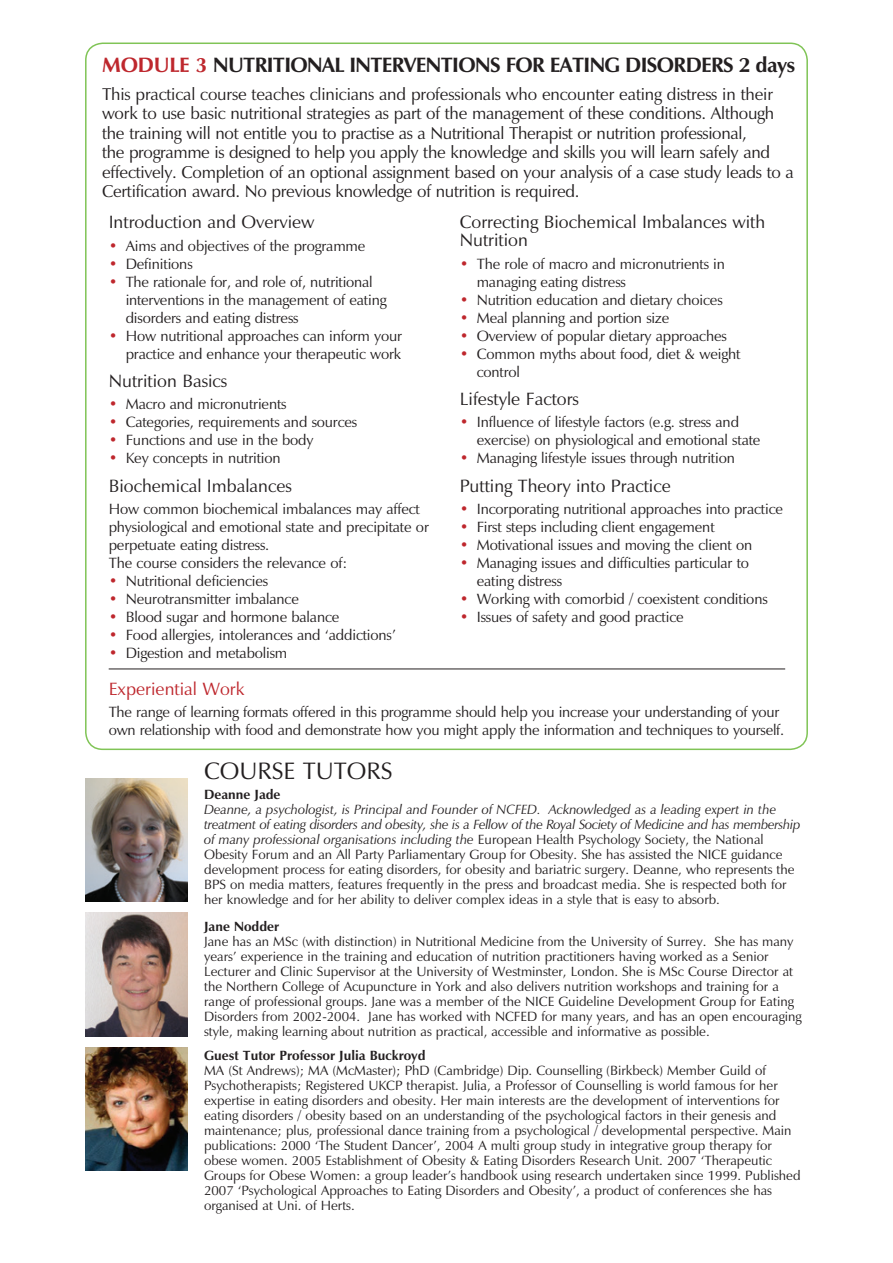
<style>
.page{position:relative;width:893px;height:1263px;background:#fff}
.page>*{position:absolute;margin:0;border:0;box-sizing:border-box;transform-origin:0 0}
.t1{font:24px "Zapf Humanist 601 BT";color:#231f20}
.t2{font:700 21px "Zapf Humanist 601 BT";letter-spacing:-.03em;color:#231f20}
.section_heading{font:18px/18px "Zapf Humanist 601 BT";color:#231f20}
.section_heading-2{font:18px "Zapf Humanist 601 BT";color:#be272d}
.t3{font:17.25px/19.5px "Zapf Humanist 601 BT";letter-spacing:-.015em;color:#231f20}
.t4{font:15px/18px "Zapf Humanist 601 BT";letter-spacing:-.01em;color:#231f20}
.t5{font:13.5px/15px "Zapf Humanist 601 BT";color:#231f20}
.t6{font:700 13.5px "Zapf Humanist 601 BT";color:#231f20}
.s1{color:#be272d}
.s2{font-style:italic}
</style>
<div class="page">
<img style="left:85px;top:778px;width:102px;height:124px">
<img style="left:85px;top:913px;width:102px;height:123px">
<hr style="left:109px;top:669px;width:676px;height:1px;background:#231f20">
<img style="left:85px;top:1047px;width:102px;height:124px">
<p class="t2" style="left:102px;top:51px;width:695px"><span class="s1">MODULE 3</span> NUTRITIONAL INTERVENTIONS FOR EATING DISORDERS 2 days</p>
<p class="t3" style="left:102px;top:84px;width:693px">This practical course teaches clinicians and professionals who encounter eating distress in their work to use basic nutritional strategies as part of the management of these conditions. Although the training will not entitle you to practise as a Nutritional Therapist or nutrition professional,<br>the programme is designed to help you apply the knowledge and skills you will learn safely and effectively. Completion of an optional assignment based on your analysis of a case study leads to a Certification award. No previous knowledge of nutrition is required.</p>
<p class="section_heading" style="left:109px;top:213px;width:207px">Introduction and Overview</p>
<p class="t4" style="left:109px;top:236px;width:258px"><span class="s1">•</span> Aims and objectives of the programme</p>
<p class="t4" style="left:109px;top:254px;width:85px"><span class="s1">•</span> Definitions</p>
<p class="t4" style="left:126px;top:272px;width:262px;text-indent:-17px"><span class="s1">•</span> The rationale for, and role of, nutritional interventions in the management of eating disorders and eating distress</p>
<p class="t4" style="left:109px;top:326px;width:295px;text-align:right"><span class="s1">•</span> How nutritional approaches can inform your practice and enhance your therapeutic work</p>
<p class="section_heading" style="left:109px;top:372px;width:120px">Nutrition Basics</p>
<p class="t4" style="left:109px;top:395px;width:179px"><span class="s1">•</span> Macro and micronutrients</p>
<p class="t4" style="left:109px;top:413px;width:250px"><span class="s1">•</span> Categories, requirements and sources</p>
<p class="t4" style="left:109px;top:431px;width:206px"><span class="s1">•</span> Functions and use in the body</p>
<p class="t4" style="left:109px;top:449px;width:173px"><span class="s1">•</span> Key concepts in nutrition</p>
<p class="section_heading" style="left:109px;top:477px;width:185px">Biochemical Imbalances</p>
<p class="t4" style="left:109px;top:500px;width:322px">How common biochemical imbalances may affect physiological and emotional state and precipitate or perpetuate eating distress.</p>
<p class="t4" style="left:109px;top:554px;width:240px">The course considers the relevance of:</p>
<p class="t4" style="left:109px;top:572px;width:161px"><span class="s1">•</span> Nutritional deficiencies</p>
<p class="t4" style="left:109px;top:590px;width:192px"><span class="s1">•</span> Neurotransmitter imbalance</p>
<p class="t4" style="left:109px;top:608px;width:232px"><span class="s1">•</span> Blood sugar and hormone balance</p>
<p class="t4" style="left:109px;top:626px;width:289px"><span class="s1">•</span> Food allergies, intolerances and ‘addictions’</p>
<p class="t4" style="left:109px;top:644px;width:180px"><span class="s1">•</span> Digestion and metabolism</p>
<p class="section_heading" style="left:460px;top:213px;width:307px">Correcting Biochemical Imbalances with<br>Nutrition</p>
<p class="t4" style="left:477px;top:254px;width:250px;text-indent:-17px"><span class="s1">•</span> The role of macro and micronutrients in managing eating distress</p>
<p class="t4" style="left:460px;top:290px;width:264px"><span class="s1">•</span> Nutrition education and dietary choices</p>
<p class="t4" style="left:460px;top:308px;width:211px"><span class="s1">•</span> Meal planning and portion size</p>
<p class="t4" style="left:460px;top:326px;width:269px"><span class="s1">•</span> Overview of popular dietary approaches</p>
<p class="t4" style="left:477px;top:344px;width:265px;text-indent:-17px"><span class="s1">•</span> Common myths about food, diet &amp; weight control</p>
<p class="section_heading" style="left:460px;top:390px;width:121px">Lifestyle Factors</p>
<p class="t4" style="left:477px;top:413px;width:285px;text-indent:-17px"><span class="s1">•</span> Influence of lifestyle factors (e.g. stress and exercise) on physiological and emotional state</p>
<p class="t4" style="left:460px;top:449px;width:277px"><span class="s1">•</span> Managing lifestyle issues through nutrition</p>
<p class="section_heading" style="left:460px;top:477px;width:213px">Putting Theory into Practice</p>
<p class="t4" style="left:460px;top:500px;width:325px"><span class="s1">•</span> Incorporating nutritional approaches into practice</p>
<p class="t4" style="left:460px;top:518px;width:256px"><span class="s1">•</span> First steps including client engagement</p>
<p class="t4" style="left:460px;top:536px;width:294px"><span class="s1">•</span> Motivational issues and moving the client on</p>
<p class="t4" style="left:477px;top:554px;width:274px;text-indent:-17px"><span class="s1">•</span> Managing issues and difficulties particular to eating distress</p>
<p class="t4" style="left:460px;top:590px;width:309px"><span class="s1">•</span> Working with comorbid / coexistent conditions</p>
<p class="t4" style="left:460px;top:608px;width:226px"><span class="s1">•</span> Issues of safety and good practice</p>
<p class="section_heading-2" style="left:109px;top:677px;width:137px">Experiential Work</p>
<p class="t4" style="left:109px;top:703px;width:677px">The range of learning formats offered in this programme should help you increase your understanding of your own relationship with food and demonstrate how you might apply the information and techniques to yourself.</p>
<p class="t1" style="left:204px;top:756px;width:190px">COURSE TUTORS</p>
<p class="t6" style="left:204px;top:786px;width:78px">Deanne Jade</p>
<p class="t5" style="left:204px;top:801px;width:598px"><span class="s2">Deanne, a psychologist, is Principal and Founder of NCFED. Acknowledged as a leading expert in the treatment of eating disorders and obesity, she is a Fellow of the Royal Society of Medicine and has membership of many professional organisations including the</span> European Health Psychology Society, the National Obesity Forum and an All Party Parliamentary Group for Obesity. She has assisted the NICE guidance development process for eating disorders, for obesity and bariatric surgery. Deanne, who represents the BPS on media matters, features frequently in the press and broadcast media. She is respected both for her knowledge and for her ability to deliver complex ideas in a style that is easy to absorb.</p>
<p class="t6" style="left:204px;top:918px;width:77px">Jane Nodder</p>
<p class="t5" style="left:204px;top:934px;width:599px">Jane has an MSc (with distinction) in Nutritional Medicine from the University of Surrey. She has many years’ experience in the training and education of nutrition practitioners having worked as a Senior Lecturer and Clinic Supervisor at the University of Westminster, London. She is MSc Course Director at the Northern College of Acupuncture in York and also delivers nutrition workshops and training for a range of professional groups. Jane was a member of the NICE Guideline Development Group for Eating Disorders from 2002-2004. Jane has worked with NCFED for many years, and has an open encouraging style, making learning about nutrition as practical, accessible and informative as possible.</p>
<p class="t6" style="left:204px;top:1047px;width:223px">Guest Tutor Professor Julia Buckroyd</p>
<p class="t5" style="left:204px;top:1063px;width:598px">MA (St Andrews); MA (McMaster); PhD (Cambridge) Dip. Counselling (Birkbeck) Member Guild of Psychotherapists; Registered UKCP therapist. Julia, a Professor of Counselling is world famous for her expertise in eating disorders and obesity. Her main interests are the development of interventions for eating disorders / obesity based on an understanding of the psychological factors in their genesis and maintenance; plus, professional dance training from a psychological / developmental perspective. Main publications: 2000 ‘The Student Dancer’, 2004 A multi group study in integrative group therapy for obese women. 2005 Establishment of Obesity &amp; Eating Disorders Research Unit. 2007 ‘Therapeutic Groups for Obese Women: a group leader’s handbook using research undertaken since 1999. Published 2007 ‘Psychological Approaches to Eating Disorders and Obesity’, a product of conferences she has organised at Uni. of Herts.</p>
</div>
